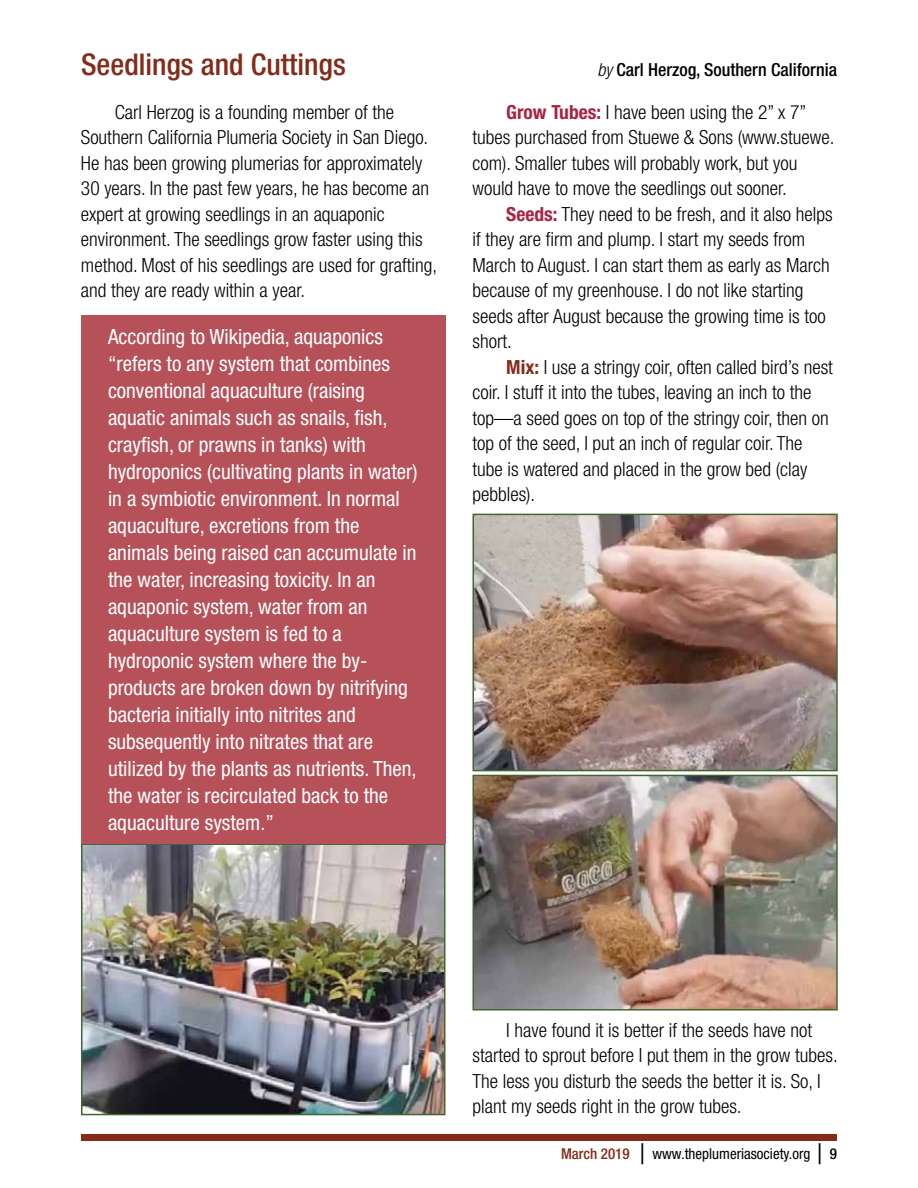
<style>
.page{position:relative;width:918px;height:1188px;background:#fff}
.page>*{position:absolute;margin:0;border:0;box-sizing:border-box;transform-origin:0 0}
.t1{font:500 condensed 30px "Helvetica Neue LT Std";color:#862a1a}
.t2{font:condensed 21px/27px "Helvetica Neue LT Std";color:#fff}
.t3{font:300 condensed 19.5px/25.5px "Helvetica Neue LT Std";color:#000}
.t4{font:500 condensed 18px "Helvetica Neue LT Std";color:#000}
.t5{font:condensed 15px "Helvetica Neue LT Std";color:#000}
.s1{font-weight:300;font-style:italic}
.s2{font-weight:700;color:#a92443}
.s3{font-weight:700;color:#862a1a}
.s4{font-weight:500;color:#862a1a}
.s5{font-family:"Brush Script Std";font-stretch:normal;font-size:21px}
.s6{font-weight:500}
</style>
<div class="page">
<div style="left:81px;top:1134px;width:756px;height:7px;background:#862a1a"></div>
<img style="left:84px;top:846px;width:359px;height:266px">
<div style="left:81px;top:843px;width:365px;height:272px;border:2px solid #446730"></div>
<img style="left:475px;top:517px;width:360px;height:251px">
<div style="left:472px;top:514px;width:366px;height:257px;border:2px solid #446730"></div>
<img style="left:475px;top:778px;width:360px;height:230px">
<div style="left:472px;top:775px;width:366px;height:236px;border:2px solid #446730"></div>
<div style="left:81px;top:315px;width:365px;height:528px;background:#b6515a"></div>
<h1 class="t1" style="left:81px;top:47px;width:266px">Seedlings and Cuttings</h1>
<p class="t4" style="left:597px;top:59px;width:241px"><span class="s1">by</span> Carl Herzog, Southern California</p>
<p class="t3" style="left:81px;top:99px;width:358px;text-indent:34px">Carl Herzog is a founding member of the Southern California Plumeria Society in San Diego.<br>He has been growing plumerias for approximately 30 years. In the past few years, he has become an expert at growing seedlings in an aquaponic environment. The seedlings grow faster using this method. Most of his seedlings are used for grafting, and they are ready within a year.</p>
<p class="t3" style="left:472px;top:99px;width:363px;text-indent:34px"><span class="s2">Grow Tubes:</span> I have been using the 2” x 7” tubes purchased from Stuewe &amp; Sons (www.stuewe. com). Smaller tubes will probably work, but you would have to move the seedlings out sooner.</p>
<p class="t3" style="left:472px;top:201px;width:362px;text-indent:34px"><span class="s2">Seeds:</span> They need to be fresh, and it also helps if they are firm and plump. I start my seeds from March to August. I can start them as early as March because of my greenhouse. I do not like starting seeds after August because the growing time is too short.</p>
<p class="t3" style="left:472px;top:354px;width:362px;text-indent:34px"><span class="s3">Mix:</span> I use a stringy coir, often called bird’s nest coir. I stuff it into the tubes, leaving an inch to the top—a seed goes on top of the stringy coir, then on top of the seed, I put an inch of regular coir. The tube is watered and placed in the grow bed (clay pebbles).</p>
<p class="t2" style="left:108px;top:323px;width:311px">According to Wikipedia, aquaponics “refers to any system that combines conventional aquaculture (raising aquatic animals such as snails, fish, crayfish, or prawns in tanks) with hydroponics (cultivating plants in water) in a symbiotic environment. In normal aquaculture, excretions from the animals being raised can accumulate in the water, increasing toxicity. In an aquaponic system, water from an aquaculture system is fed to a hydroponic system where the by&shy;products are broken down by nitrifying bacteria initially into nitrites and subsequently into nitrates that are utilized by the plants as nutrients. Then, the water is recirculated back to the aquaculture system.”</p>
<p class="t3" style="left:472px;top:1017px;width:367px;text-indent:34px">I have found it is better if the seeds have not started to sprout before I put them in the grow tubes.<br>The less you disturb the seeds the better it is. So, I plant my seeds right in the grow tubes.</p>
<p class="t5" style="left:561px;top:1145px;width:277px"><span class="s4">March 2019</span> <span class="s5">|</span> www.theplumeriasociety.org <span class="s5">|</span> <span class="s6">9</span></p>
</div>
